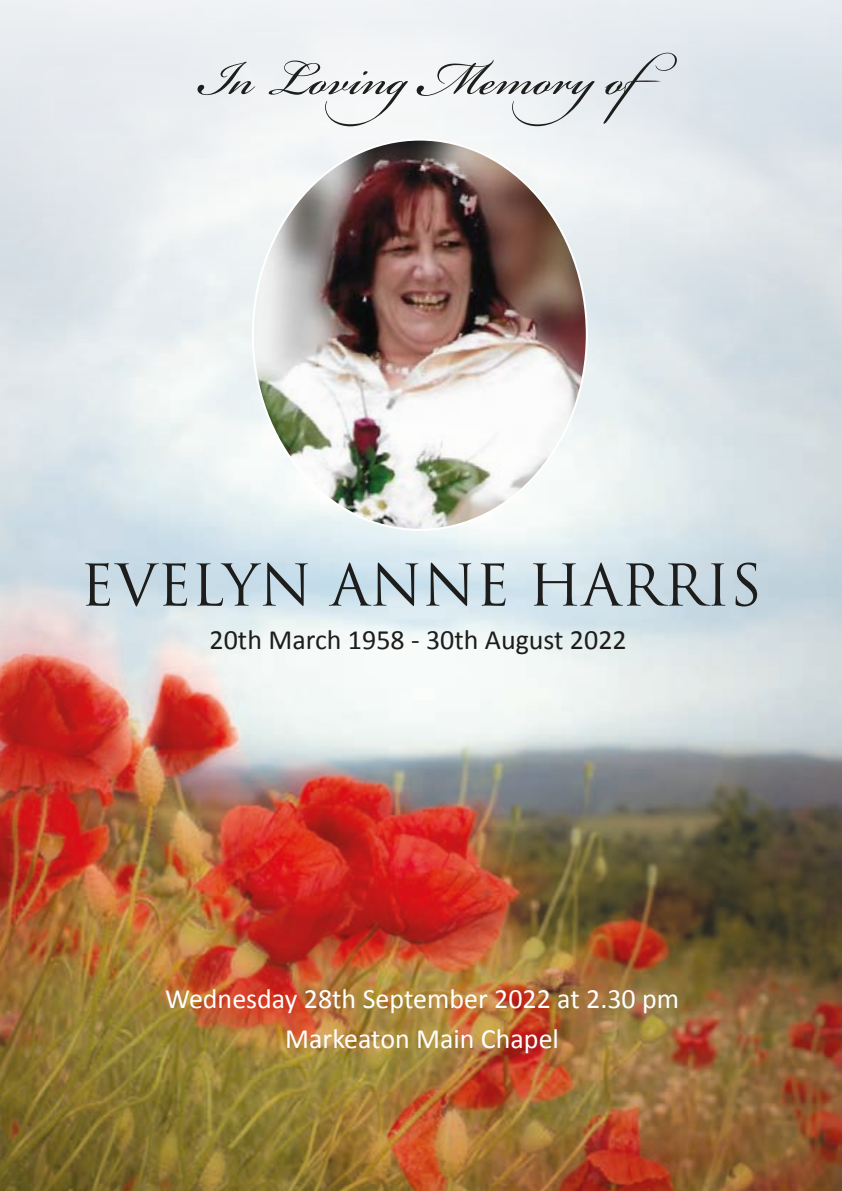
<style>
.page{position:relative;width:842px;height:1191px;background:#fff}
.page>*{position:absolute;margin:0;border:0;box-sizing:border-box;transform-origin:0 0}
.t1{font:74px "Bickham Script Pro";color:#1d1d1b}
.t2{font:56px "Trajan Pro";color:#1d1d1b}
.t3{font:28px/40px "Calibri";color:#fff;text-align:center}
.t4{font:28px "Calibri";color:#1d1d1b}
</style>
<div class="page">
<img style="left:0;top:0;width:842px;height:1191px">
<img style="left:253px;top:140px;width:334px;height:390px">
<h1 class="t1" style="left:199px;top:25px;width:500px">In LovingMemoryof</h1>
<h2 class="t2" style="left:80px;top:549px;width:683px">EVELYN ANNE HARRIS</h2>
<p class="t4" style="left:210px;top:622px;width:419px">20th March 1958 - 30th August 2022</p>
<p class="t3" style="left:165px;top:978px;width:516px">Wednesday 28th September 2022 at 2.30 pm<br>Markeaton Main Chapel</p>
</div>
